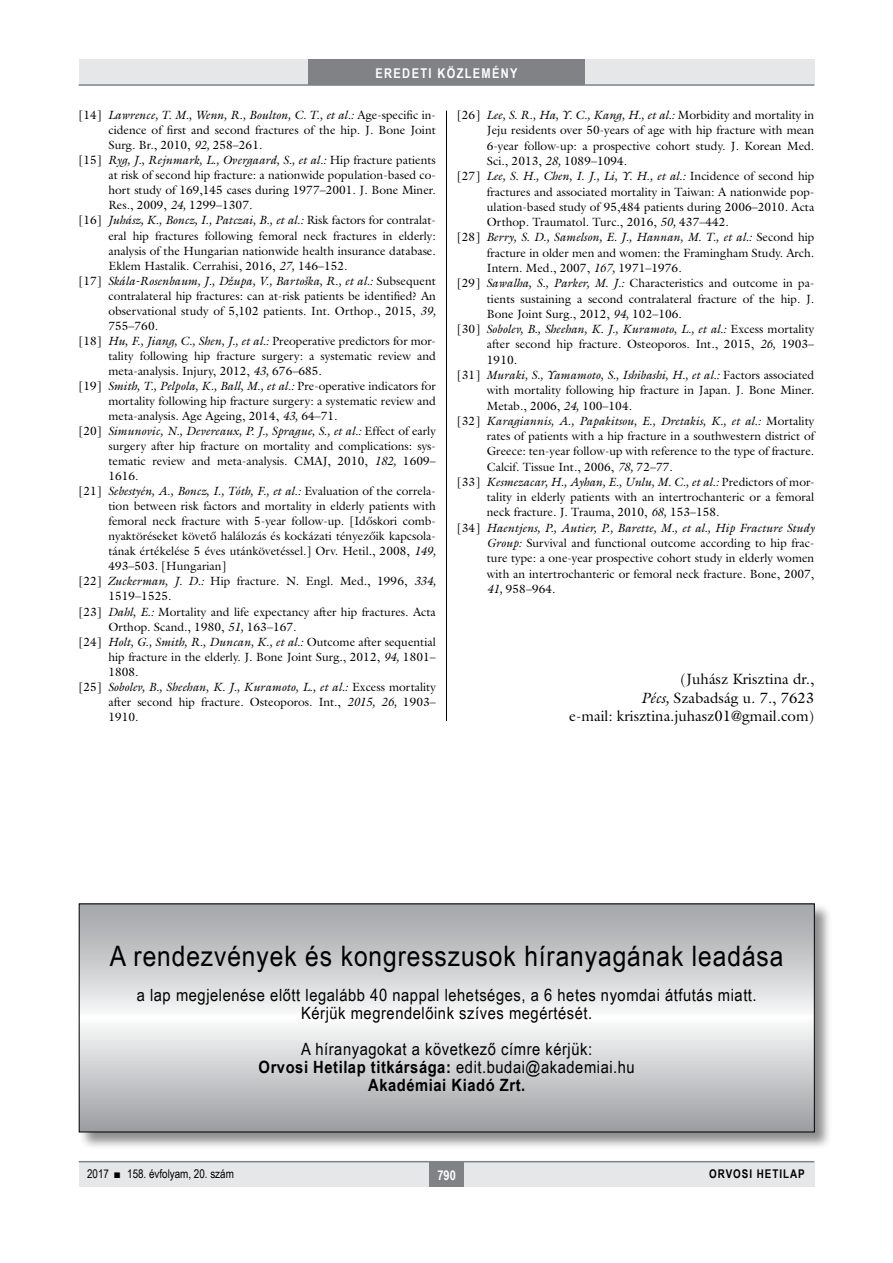
<style>
.page{position:relative;width:893px;height:1263px;background:#fff}
.page>*{position:absolute;margin:0;border:0;box-sizing:border-box;transform-origin:0 0}
.Rendezvenyek{font:28.2px "Arial Narrow";letter-spacing:.03em;color:#000;scale:1.06 1}
.Rendezvenyek-2{font:16.95px "Arial Narrow";letter-spacing:.03em;color:#000;scale:1.06 1}
.Rendezvenyek-3{font:700 16.95px "Arial Narrow";letter-spacing:.03em;color:#000;scale:1.06 1}
.irodalom_szerzo{font:15px "Galliard Reg";color:#000}
.t1{font:700 13.5px "Arial Narrow";letter-spacing:.1em;color:#fff}
.t2{font:12px/15px "Galliard Reg";color:#000;text-align:justify}
.t3{font:12px "Arial Narrow";color:#000}
.t4{font:700 12px "Arial Narrow";letter-spacing:.08em;color:#000}
.s1{font-style:italic}
.s2{font-weight:400}
</style>
<div class="page">
<div style="left:79px;top:1161px;width:735px;height:25px;background:#e6e7e8"></div>
<hr style="left:79px;top:1161px;width:735px;height:1px;background:#808285">
<div style="left:430px;top:1161px;width:34px;height:25px;background:#808285"></div>
<div style="left:79px;top:60px;width:735px;height:25px;background:#e6e7e8"></div>
<div style="left:308px;top:60px;width:277px;height:25px;background:#808285"></div>
<hr style="left:79px;top:84px;width:735px;height:2px;background:#808285">
<hr style="left:446px;top:111px;width:1px;height:1026px;background:#000">
<div style="left:78px;top:903px;width:754px;height:247px;background:#000;opacity:.45"></div>
<svg style="left:81px;top:906px;width:732px;height:224px;background:#cbccce"></svg>
<p class="t1" style="left:375px;top:63px;width:144px">EREDETI KÖZLEMÉNY</p>
<p class="t2" style="left:108px;top:107px;width:329px;text-indent:-30px">[14] <span class="s1">Lawrence, T. M., Wenn, R., Boulton, C. T., et al.:</span> Age-specific in&shy;cidence of first and second fractures of the hip. J. Bone Joint Surg. Br., 2010, <span class="s1">92,</span> 258–261.</p>
<p class="t2" style="left:108px;top:153px;width:329px;text-indent:-30px">[15] <span class="s1">Ryg, J., Rejnmark, L., Overgaard, S., et al.:</span> Hip fracture patients at risk of second hip fracture: a nationwide population-based co&shy;hort study of 169,145 cases during 1977–2001. J. Bone Miner.<br>Res., 2009, <span class="s1">24,</span> 1299–1307.</p>
<p class="t2" style="left:108px;top:213px;width:329px;text-indent:-30px">[16] <span class="s1">Juhász, K., Boncz, I., Patczai, B., et al.:</span> Risk factors for contralat&shy;eral hip fractures following femoral neck fractures in elderly: analysis of the Hungarian nationwide health insurance database.<br>Eklem Hastalik. Cerrahisi, 2016, <span class="s1">27,</span> 146–152.</p>
<p class="t2" style="left:108px;top:273px;width:329px;text-indent:-30px">[17] <span class="s1">Skála-Rosenbaum, J., Džupa, V., Bartoška, R., et al.:</span> Subsequent contralateral hip fractures: can at-risk patients be identified? An observational study of 5,102 patients. Int. Orthop., 2015, <span class="s1">39, </span>755–760.</p>
<p class="t2" style="left:108px;top:333px;width:329px;text-indent:-30px">[18] <span class="s1">Hu, F., Jiang, C., Shen, J., et al.:</span> Preoperative predictors for mor&shy;tality following hip fracture surgery: a systematic review and meta-analysis. Injury, 2012, <span class="s1">43,</span> 676–685.</p>
<p class="t2" style="left:108px;top:378px;width:329px;text-indent:-30px">[19] <span class="s1">Smith, T., Pelpola, K., Ball, M., et al.:</span> Pre-operative indicators for mortality following hip fracture surgery: a systematic review and meta-analysis. Age Ageing, 2014, <span class="s1">43,</span> 64–71.</p>
<p class="t2" style="left:108px;top:423px;width:329px;text-indent:-30px">[20] <span class="s1">Simunovic, N., Devereaux, P. J., Sprague, S., et al.:</span> Effect of early surgery after hip fracture on mortality and complications: sys&shy;tematic review and meta-analysis. CMAJ, 2010, <span class="s1">182,</span> 1609– 1616.</p>
<p class="t2" style="left:108px;top:483px;width:329px;text-align:left;text-indent:-30px">[21] <span class="s1">Sebestyén, A., Boncz, I., Tóth, F., et al.:</span> Evaluation of the correla&shy;tion between risk factors and mortality in elderly patients with femoral neck fracture with 5-year follow-up. [Időskori comb&shy;nyaktöréseket követő halálozás és kockázati tényezőik kapcsola&shy;tának értékelése 5 éves utánkövetéssel.] Orv. Hetil., 2008, <span class="s1">149, </span>493–503. [Hungarian]</p>
<p class="t2" style="left:108px;top:574px;width:329px;text-indent:-30px">[22] <span class="s1">Zuckerman, J. D.:</span> Hip fracture. N. Engl. Med., 1996, <span class="s1">334,<br></span>1519–1525.</p>
<p class="t2" style="left:108px;top:604px;width:329px;text-indent:-30px">[23] <span class="s1">Dahl, E.:</span> Mortality and life expectancy after hip fractures. Acta<br>Orthop. Scand., 1980, <span class="s1">51,</span> 163–167.</p>
<p class="t2" style="left:108px;top:634px;width:329px;text-indent:-30px">[24] <span class="s1">Holt, G., Smith, R., Duncan, K., et al.:</span> Outcome after sequential hip fracture in the elderly. J. Bone Joint Surg., 2012, <span class="s1">94,</span> 1801– 1808.</p>
<p class="t2" style="left:108px;top:679px;width:329px;text-indent:-30px">[25] <span class="s1">Sobolev, B., Sheehan, K. J., Kuramoto, L., et al.:</span> Excess mortality after second hip fracture. Osteoporos. Int., <span class="s1">2015, 26,</span> 1903– 1910.</p>
<p class="t2" style="left:487px;top:107px;width:329px;text-indent:-30px">[26] <span class="s1">Lee, S. R., Ha, Y. C., Kang, H., et al.:</span> Morbidity and mortality in Jeju residents over 50-years of age with hip fracture with mean 6-year follow-up: a prospective cohort study. J. Korean Med.<br>Sci., 2013, <span class="s1">28,</span> 1089–1094.</p>
<p class="t2" style="left:487px;top:168px;width:329px;text-indent:-30px">[27] <span class="s1">Lee, S. H., Chen, I. J., Li, Y. H., et al.:</span> Incidence of second hip fractures and associated mortality in Taiwan: A nationwide pop&shy;ulation-based study of 95,484 patients during 2006–2010. Acta Orthop. Traumatol. Turc., 2016, <span class="s1">50,</span> 437–442.</p>
<p class="t2" style="left:487px;top:230px;width:329px;text-indent:-30px">[28] <span class="s1">Berry, S. D., Samelson, E. J., Hannan, M. T., et al.:</span> Second hip fracture in older men and women: the Framingham Study. Arch.<br>Intern. Med., 2007, <span class="s1">167,</span> 1971–1976.</p>
<p class="t2" style="left:487px;top:275px;width:329px;text-indent:-30px">[29] <span class="s1">Sawalha, S., Parker, M. J.:</span> Characteristics and outcome in pa&shy;tients sustaining a second contralateral fracture of the hip. J.<br>Bone Joint Surg., 2012, <span class="s1">94,</span> 102–106.</p>
<p class="t2" style="left:487px;top:321px;width:329px;text-indent:-30px">[30] <span class="s1">Sobolev, B., Sheehan, K. J., Kuramoto, L., et al.:</span> Excess mortality after second hip fracture. Osteoporos. Int., 2015, <span class="s1">26,</span> 1903– 1910.</p>
<p class="t2" style="left:487px;top:367px;width:329px;text-indent:-30px">[31] <span class="s1">Muraki, S., Yamamoto, S., Ishibashi, H., et al.:</span> Factors associated with mortality following hip fracture in Japan. J. Bone Miner.<br>Metab., 2006, <span class="s1">24,</span> 100–104.</p>
<p class="t2" style="left:487px;top:413px;width:329px;text-indent:-30px">[32] <span class="s1">Karagiannis, A., Papakitsou, E., Dretakis, K., et al.:</span> Mortality rates of patients with a hip fracture in a southwestern district of Greece: ten-year follow-up with reference to the type of fracture.<br>Calcif. Tissue Int., 2006, <span class="s1">78,</span> 72–77.</p>
<p class="t2" style="left:487px;top:474px;width:329px;text-indent:-30px">[33] <span class="s1">Kesmezacar, H., Ayhan, E., Unlu, M. C., et al.:</span> Predictors of mor&shy;tality in elderly patients with an intertrochanteric or a femoral neck fracture. J. Trauma, 2010, <span class="s1">68,</span> 153–158.</p>
<p class="t2" style="left:487px;top:520px;width:329px;text-indent:-30px">[34] <span class="s1">Haentjens, P., Autier, P., Barette, M., et al., Hip Fracture Study Group:</span> Survival and functional outcome according to hip frac&shy;ture type: a one-year prospective cohort study in elderly women with an intertrochanteric or femoral neck fracture. Bone, 2007, <span class="s1">41,</span> 958–964.</p>
<p class="irodalom_szerzo" style="left:680px;top:670px;width:135px">(Juhász Krisztina dr.,</p>
<p class="irodalom_szerzo" style="left:641px;top:688px;width:175px"><span class="s1">Pécs,</span> Szabadság u. 7., 7623</p>
<p class="irodalom_szerzo" style="left:569px;top:706px;width:247px">e-mail: krisztina.juhasz01@gmail.com)</p>
<p class="Rendezvenyek" style="left:110px;top:935px;width:637px">A rendezvények és kongresszusok híranyagának leadása</p>
<p class="Rendezvenyek-2" style="left:137px;top:982px;width:586px">a lap megjelenése előtt legalább 40 nappal lehetséges, a 6 hetes nyomdai átfutás miatt.</p>
<p class="Rendezvenyek-2" style="left:301px;top:1000px;width:276px">Kérjük megrendelőink szíves megértését.</p>
<p class="Rendezvenyek-2" style="left:301px;top:1036px;width:276px">A híranyagokat a következő címre kérjük:</p>
<p class="Rendezvenyek-3" style="left:259px;top:1054px;width:356px">Orvosi Hetilap titkársága: <span class="s2">edit.budai@akademiai.hu</span></p>
<p class="Rendezvenyek-3" style="left:368px;top:1072px;width:150px">Akadémiai Kiadó Zrt.</p>
<p class="t3" style="left:87px;top:1165px;width:148px">2017 ■ 158. évfolyam, 20. szám</p>
<p class="t1" style="left:437px;top:1165px;width:20px">790</p>
<p class="t4" style="left:709px;top:1165px;width:97px">ORVOSI HETILAP</p>
</div>
